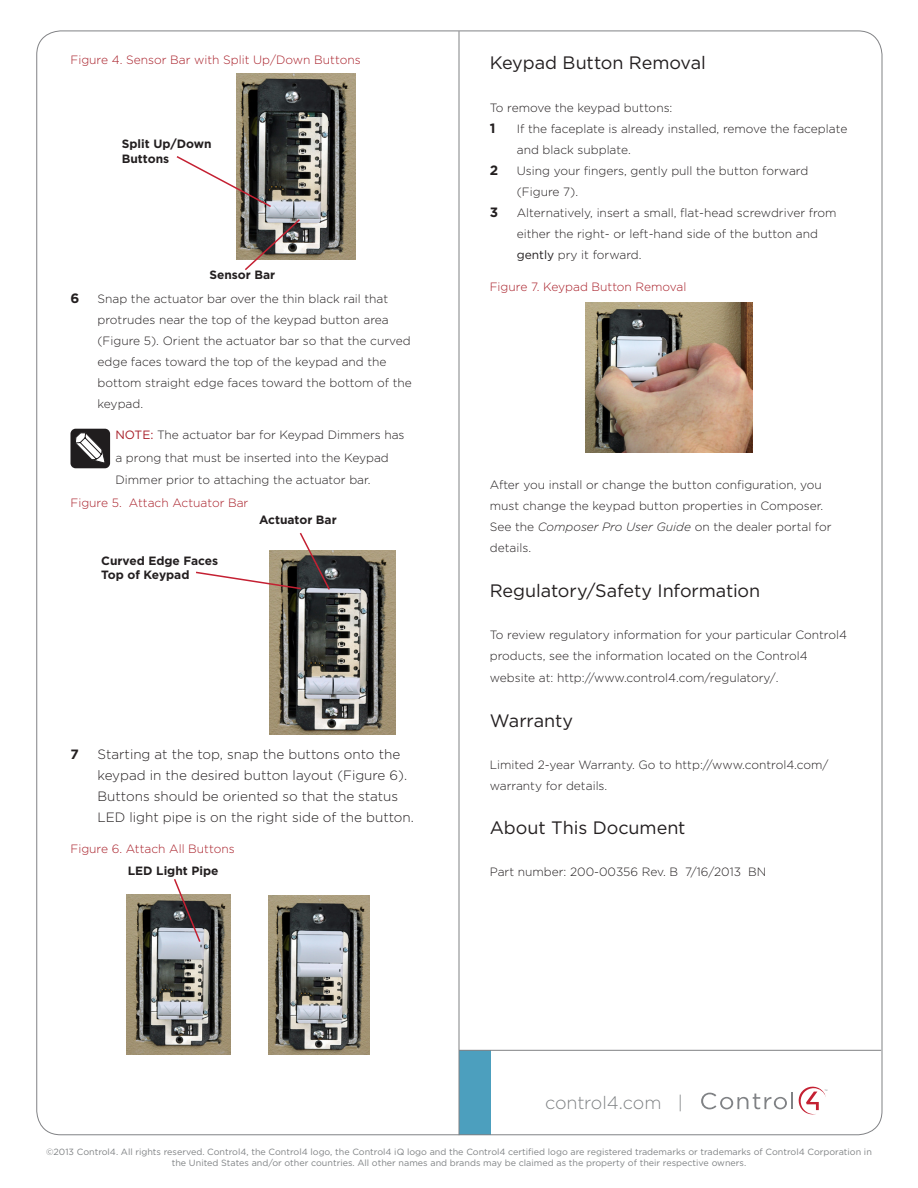
<style>
.page{position:relative;width:918px;height:1188px;background:#fff}
.page>*{position:absolute;margin:0;border:0;box-sizing:border-box;transform-origin:0 0}
.t1{font:18px "Gotham";letter-spacing:-.005em;color:#231f20}
.t2{font:300 18px "Gotham";letter-spacing:-.015em;color:#808385}
.t3{font:300 13.5px/21px "Gotham";color:#231f20}
.t4{font:700 13.5px "Gotham";color:#231f20}
.Body_copy{font:300 12px/21px "Gotham";color:#231f20}
.Body_copy_7pt{font:300 12px/21px "Gotham";color:#231f20}
.Body_copy-2{font:300 12px "Gotham";color:#a81e28}
.Tip_Note{font:300 12px/22.5px "Gotham";color:#231f20}
.t5{font:700 12px/14.4px "Gotham";color:#231f20}
.t6{font:9px/10.8px "Gotham";color:#808385;text-align:center}
.t7{font:300 5.25px "Myriad Pro";color:#808285}
.s1{font-weight:400;color:#a81e28}
.s2{font-weight:400}
.s3{font-style:italic}
</style>
<div class="page">
<div style="left:459px;top:1050px;width:31px;height:85px;background:#4c9fbe"></div>
<hr style="left:459px;top:31px;width:1px;height:1104px;background:#818285">
<svg style="left:701px;top:1087px;width:125px;height:27px"></svg>
<hr style="left:459px;top:1050px;width:422px;height:1px;background:#818285">
<img style="left:236px;top:74px;width:119px;height:185px">
<svg style="left:243px;top:218px;width:59px;height:53px"></svg>
<svg style="left:176px;top:155px;width:97px;height:53px"></svg>
<img style="left:269px;top:895px;width:100px;height:160px">
<img style="left:126px;top:895px;width:105px;height:159px">
<svg style="left:173px;top:879px;width:29px;height:65px"></svg>
<div style="left:71px;top:429px;width:39px;height:39px;background:#201d1e;border-radius:5px"></div>
<svg style="left:75px;top:433px;width:30px;height:30px"></svg>
<img style="left:585px;top:303px;width:167px;height:150px">
<img style="left:270px;top:551px;width:126px;height:184px">
<svg style="left:196px;top:533px;width:135px;height:58px"></svg>
<p class="Body_copy-2" style="left:70px;top:52px;width:292px">Figure 4. Sensor Bar with Split Up/Down Buttons</p>
<p class="t5" style="left:122px;top:137px;width:91px">Split Up/Down<br>Buttons</p>
<p class="t5" style="left:209px;top:268px;width:67px">Sensor Bar</p>
<p class="t4" style="left:70px;top:289px;width:10px">6</p>
<p class="Body_copy" style="left:98px;top:288px;width:316px">Snap the actuator bar over the thin black rail that protrudes near the top of the keypad button area (Figure 5). Orient the actuator bar so that the curved edge faces toward the top of the keypad and the bottom straight edge faces toward the bottom of the keypad.</p>
<p class="Tip_Note" style="left:116px;top:423px;width:291px"><span class="s1">NOTE:</span> The actuator bar for Keypad Dimmers has a prong that must be inserted into the Keypad<br>Dimmer prior to attaching the actuator bar.</p>
<p class="Body_copy-2" style="left:70px;top:495px;width:179px">Figure 5. Attach Actuator Bar</p>
<p class="t5" style="left:101px;top:553px;width:119px">Curved Edge Faces<br>Top of Keypad</p>
<p class="t5" style="left:259px;top:513px;width:79px">Actuator Bar</p>
<p class="t4" style="left:70px;top:745px;width:10px">7</p>
<p class="t3" style="left:98px;top:743px;width:318px">Starting at the top, snap the buttons onto the keypad in the desired button layout (Figure 6).<br>Buttons should be oriented so that the status LED light pipe is on the right side of the button.</p>
<p class="Body_copy-2" style="left:70px;top:841px;width:166px">Figure 6. Attach All Buttons</p>
<p class="t5" style="left:128px;top:864px;width:92px">LED Light Pipe</p>
<p class="t1" style="left:490px;top:51px;width:218px">Keypad Button Removal</p>
<p class="Body_copy" style="left:490px;top:97px;width:184px">To remove the keypad buttons:</p>
<p class="t4" style="left:490px;top:120px;width:7px">1</p>
<p class="Body_copy" style="left:517px;top:118px;width:332px">If the faceplate is already installed, remove the faceplate and black subplate.</p>
<p class="t4" style="left:490px;top:162px;width:10px">2</p>
<p class="Body_copy" style="left:517px;top:160px;width:293px">Using your fingers, gently pull the button forward (Figure 7).</p>
<p class="t4" style="left:490px;top:204px;width:10px">3</p>
<p class="Body_copy" style="left:517px;top:202px;width:321px">Alternatively, insert a small, flat-head screwdriver from either the right- or left-hand side of the button and <span class="s2">gently</span> pry it forward.</p>
<p class="Body_copy-2" style="left:490px;top:279px;width:198px">Figure 7. Keypad Button Removal</p>
<p class="Body_copy" style="left:490px;top:474px;width:343px">After you install or change the button configuration, you must change the keypad button properties in Composer.<br>See the <span class="s3">Composer Pro User Guide</span> on the dealer portal for details.</p>
<p class="t1" style="left:490px;top:579px;width:272px">Regulatory/Safety Information</p>
<p class="Body_copy_7pt" style="left:490px;top:624px;width:359px">To review regulatory information for your particular Control4 products, see the information located on the Control4</p>
<p class="Body_copy_7pt" style="left:490px;top:667px;width:290px">website at: http://www.control4.com/regulatory/.</p>
<p class="t1" style="left:490px;top:710px;width:85px">Warranty</p>
<p class="Body_copy" style="left:490px;top:754px;width:340px">Limited 2-year Warranty. Go to http://www.control4.com/ warranty for details.</p>
<p class="t1" style="left:490px;top:816px;width:197px">About This Document</p>
<p class="Body_copy" style="left:490px;top:861px;width:278px">Part number: 200-00356 Rev. B 7/16/2013 BN</p>
<h1 class="t2" style="left:545px;top:1091px;width:139px">control4.com |</h1>
<p class="t7" style="left:825px;top:1088px;width:5px">™</p>
<p class="t6" style="left:46px;top:1146px;width:827px">©2013 Control4. All rights reserved. Control4, the Control4 logo, the Control4 iQ logo and the Control4 certified logo are registered trademarks or trademarks of Control4 Corporation in the United States and/or other countries. All other names and brands may be claimed as the property of their respective owners.</p>
</div>
